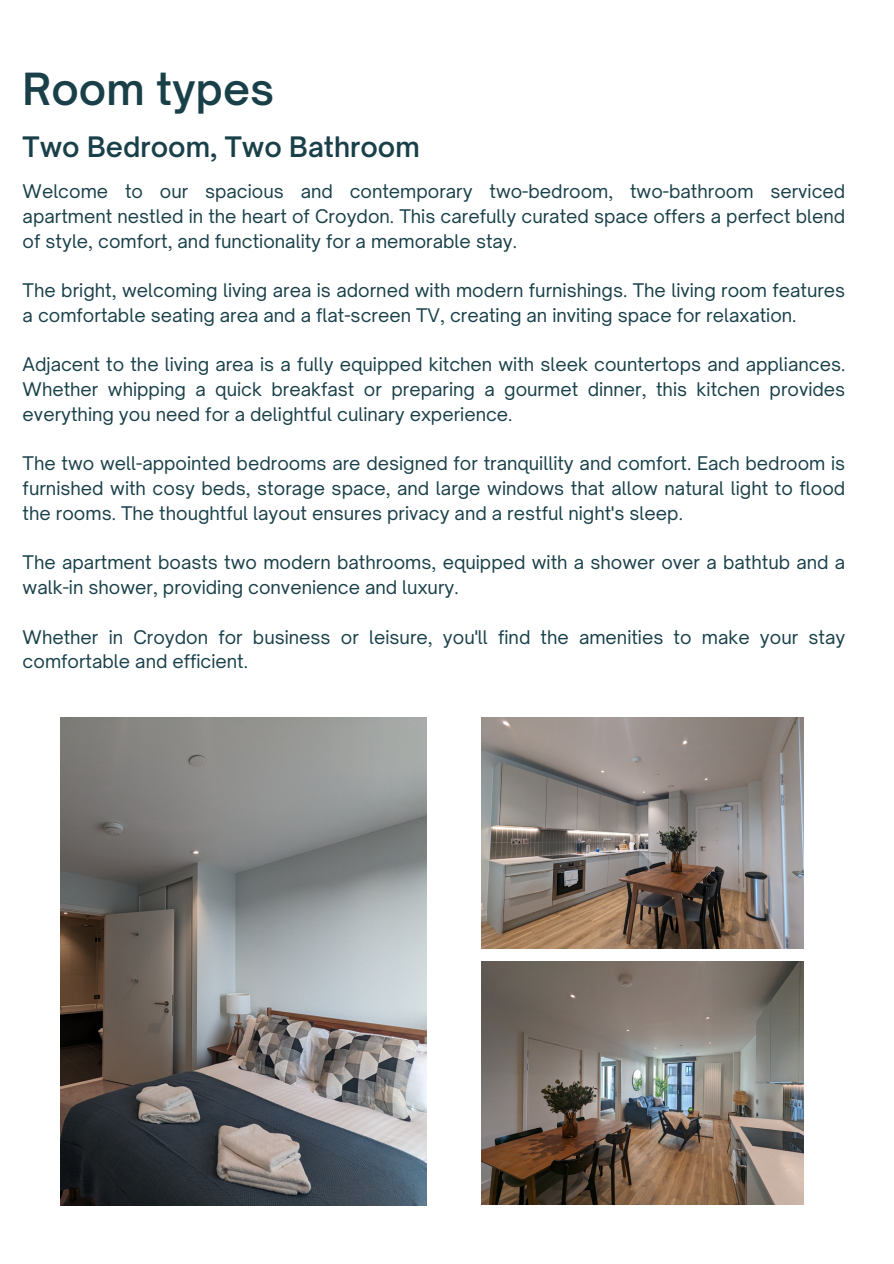
<style>
.page{position:relative;width:894px;height:1264px;background:#fff}
.page>*{position:absolute;margin:0;border:0;box-sizing:border-box;transform-origin:0 0}
.t1{font:600 42.45px "Open Sauce One";color:#194049}
.t2{font:600 27px "Open Sauce One";color:#194049}
.t3{font:18px/24.8px "Open Sauce One";color:#194049;text-align:justify}
</style>
<div class="page">
<img style="left:481px;top:961px;width:322px;height:243px">
<img style="left:61px;top:718px;width:365px;height:487px">
<img style="left:481px;top:718px;width:322px;height:230px">
<p class="t1" style="left:23px;top:62px;width:253px">Room types</p>
<p class="t2" style="left:23px;top:130px;width:398px">Two Bedroom, Two Bathroom</p>
<p class="t3" style="left:23px;top:179px;width:823px">Welcome to our spacious and contemporary two-bedroom, two-bathroom serviced apartment nestled in the heart of Croydon. This carefully curated space offers a perfect blend of style, comfort, and functionality for a memorable stay.</p>
<p class="t3" style="left:23px;top:278px;width:823px">The bright, welcoming living area is adorned with modern furnishings. The living room features a comfortable seating area and a flat-screen TV, creating an inviting space for relaxation.</p>
<p class="t3" style="left:23px;top:352px;width:823px">Adjacent to the living area is a fully equipped kitchen with sleek countertops and appliances.<br>Whether whipping a quick breakfast or preparing a gourmet dinner, this kitchen provides everything you need for a delightful culinary experience.</p>
<p class="t3" style="left:23px;top:451px;width:823px">The two well-appointed bedrooms are designed for tranquillity and comfort. Each bedroom is furnished with cosy beds, storage space, and large windows that allow natural light to flood the rooms. The thoughtful layout ensures privacy and a restful night's sleep.</p>
<p class="t3" style="left:23px;top:550px;width:823px">The apartment boasts two modern bathrooms, equipped with a shower over a bathtub and a walk-in shower, providing convenience and luxury.</p>
<p class="t3" style="left:23px;top:624px;width:823px">Whether in Croydon for business or leisure, you'll find the amenities to make your stay comfortable and efficient.</p>
</div>
